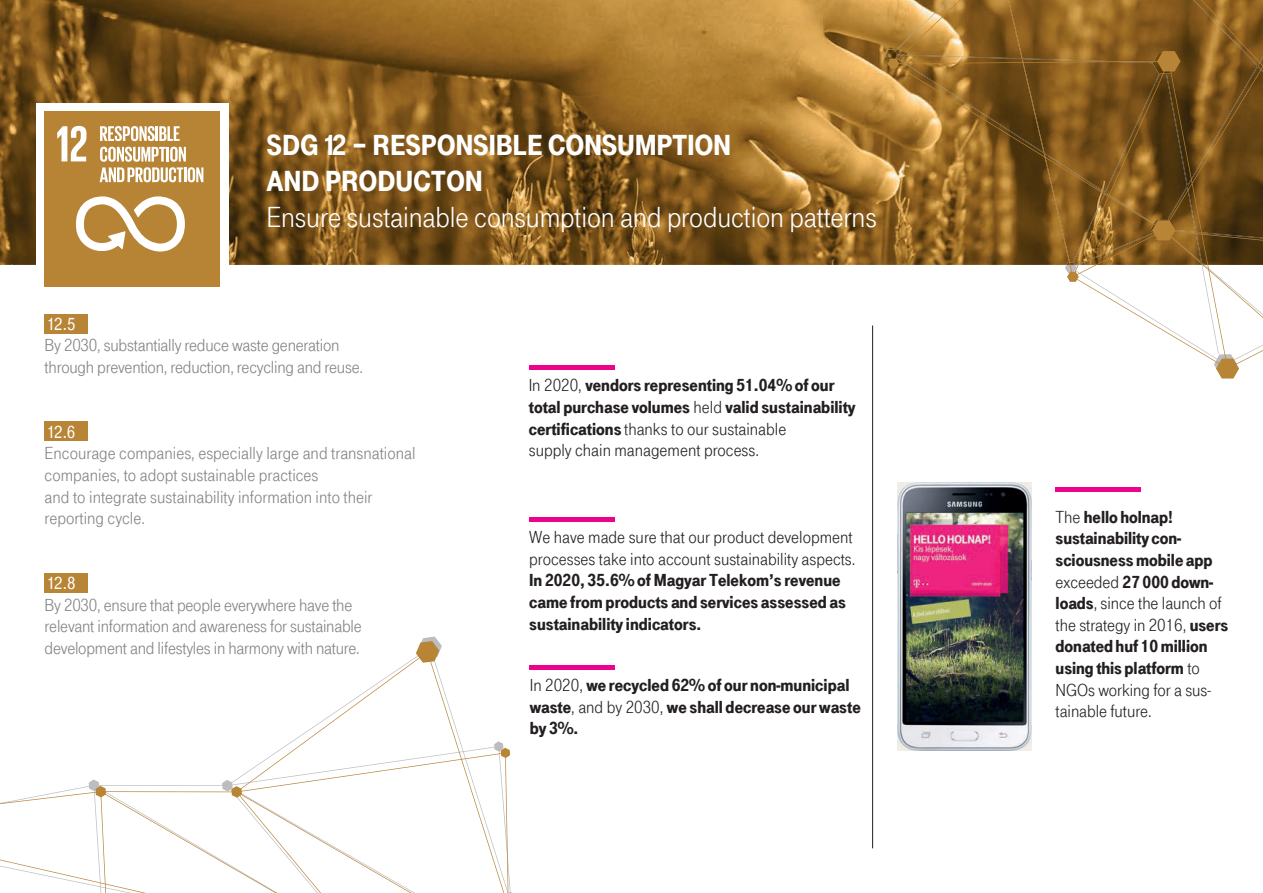
<style>
.page{position:relative;width:1263px;height:893px;background:#fff}
.page>*{position:absolute;margin:0;border:0;box-sizing:border-box;transform-origin:0 0}
.t1{font:30px "Tele Grotesk Nor Regular";letter-spacing:-.005em;color:#fff}
.t2{font:900 30px/36px "Tele Grotesk Headline";letter-spacing:-.01em;color:#fff}
.t3{font:18px/21.6px "Tele Grotesk Nor Regular";letter-spacing:-.015em;color:#808285}
.t4{font:18px/21.6px "Tele Grotesk Nor Regular";color:#231f20}
.t5{font:18px/21.6px "Tele Grotesk EE Heavy";letter-spacing:-.005em;color:#231f20}
.t6{font:18px/21.6px "Tele Grotesk Ult Regular";color:#231f20}
.t7{font:18px "Tele Grotesk Hal Regular";color:#fff}
.t8{font:18px "Tele Grotesk Hal Regular";color:#231f20}
.s1{font-family:"Tele Grotesk Nor Regular"}
.s2{font-family:"Tele Grotesk EE Heavy"}
</style>
<div class="page">
<div style="left:530px;top:665px;width:85px;height:5px;background:#ed028c"></div>
<hr style="left:529px;top:366px;width:85px;height:4px;background:#ed028c">
<img style="left:897px;top:483px;width:134px;height:267px">
<hr style="left:872px;top:325px;width:1px;height:523px;background:#231f20">
<img style="left:0;top:0;width:888px;height:265px">
<div style="left:36px;top:103px;width:193px;height:193px;background:#fff"></div>
<div style="left:45px;top:314px;width:43px;height:19px;background:#b88435"></div>
<div style="left:45px;top:422px;width:43px;height:19px;background:#b88435"></div>
<div style="left:45px;top:573px;width:43px;height:19px;background:#b88435"></div>
<svg style="left:888px;top:0;width:375px;height:379px"></svg>
<svg style="left:0;top:641px;width:510px;height:252px"></svg>
<hr style="left:1055px;top:488px;width:86px;height:4px;background:#ed028c">
<hr style="left:529px;top:518px;width:85px;height:4px;background:#ed028c">
<div style="left:44px;top:112px;width:175px;height:175px;background:#b78435"></div>
<svg style="left:76px;top:196px;width:109px;height:56px"></svg>
<svg style="left:57px;top:125px;width:30px;height:36px"></svg>
<svg style="left:100px;top:126px;width:103px;height:56px"></svg>
<h1 class="t2" style="left:266px;top:128px;width:466px">SDG 12 – RESPONSIBLE CONSUMPTION<br>AND PRODUCTON</h1>
<h1 class="t1" style="left:266px;top:201px;width:612px">Ensure sustainable consumption and production patterns</h1>
<p class="t7" style="left:47px;top:314px;width:30px">12.5</p>
<p class="t3" style="left:45px;top:335px;width:320px">By 2030, substantially reduce waste generation through prevention, reduction, recycling and reuse.</p>
<p class="t7" style="left:47px;top:422px;width:30px">12.6</p>
<p class="t3" style="left:45px;top:443px;width:372px">Encourage companies, especially large and transnational companies, to adopt sustainable practices<br>and to integrate sustainability information into their reporting cycle.</p>
<p class="t7" style="left:47px;top:573px;width:30px">12.8</p>
<p class="t3" style="left:45px;top:594px;width:319px">By 2030, ensure that people everywhere have the relevant information and awareness for sustainable development and lifestyles in harmony with nature.</p>
<p class="t5" style="left:529px;top:375px;width:328px"><span class="s1">In 2020,</span> vendors representing 51.04% of our total purchase volumes <span class="s1">held</span> valid sustainability</p>
<p class="t4" style="left:529px;top:418px;width:259px"><span class="s2">certifications</span> thanks to our sustainable supply chain management process.</p>
<p class="t4" style="left:529px;top:527px;width:328px">We have made sure that our product development processes take into account sustainability aspects.</p>
<p class="t6" style="left:529px;top:570px;width:318px">In 2020, 35.6% of Magyar Telekom’s revenue came from products and services assessed as sustainability indicators.</p>
<p class="t6" style="left:530px;top:674px;width:333px"><span class="s1">In 2020,</span> we recycled 62% of our non-municipal waste<span class="s1">, and by 2030,</span> we shall decrease our waste by 3%.</p>
<p class="t5" style="left:1055px;top:506px;width:159px"><span class="s1">The</span> hello holnap! sustainability con&shy;sciousness mobile app <span class="s1">exceeded</span> 27 000 down-</p>
<p class="t4" style="left:1055px;top:593px;width:174px"><span class="s2">loads</span>, since the launch of the strategy in 2016, <span class="s2">users</span></p>
<p class="t5" style="left:1055px;top:636px;width:153px">donated huf 10 million using this platform <span class="s1">to</span></p>
<p class="t4" style="left:1055px;top:679px;width:157px">NGOs working for a sus&shy;tainable future.</p>
<p class="t8" style="left:1182px;top:638px;width:5px">-</p>
</div>
